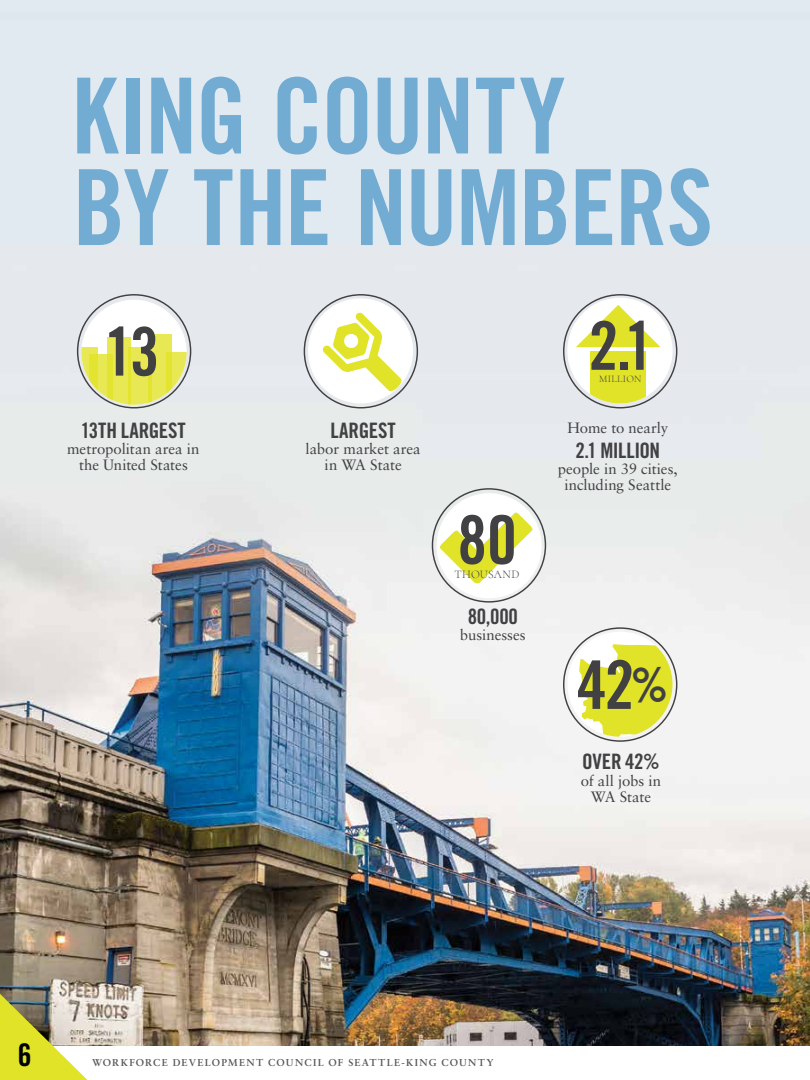
<style>
.page{position:relative;width:810px;height:1080px;background:#fff}
.page>*{position:absolute;margin:0;border:0;box-sizing:border-box;transform-origin:0 0}
.t1{font:105px/91.5px "Trade Gothic Bold Cond Twenty";letter-spacing:-.015em;color:#73acd2}
.t2{font:67.12px "Trade Gothic Bold Cond Twenty";color:#414042}
.t3{font:31.25px "Trade Gothic Bold Cond Twenty";color:#000}
.t4{font:21.25px "Trade Gothic Bold Cond Twenty";letter-spacing:-.015em;color:#414042}
.t5{font:15px/16.2px "Sabon";color:#414042;text-align:center}
.t6{font:300 11.62px "Cormorant Garamond";letter-spacing:.015em;color:#414042}
.t7{font:700 10px "Sabon";letter-spacing:.12em;color:#58595b}
.t8{font:300 10px "Cormorant Garamond";letter-spacing:.04em;color:#414042}
.s1{font-size:48px}
</style>
<div class="page">
<img style="left:0;top:0;width:810px;height:1046px">
<div style="left:81px;top:300px;width:106px;height:105px;background:#fff;border-radius:50%"></div>
<svg style="left:81px;top:347px;width:17px;height:57px"></svg>
<svg style="left:90px;top:355px;width:18px;height:50px"></svg>
<svg style="left:108px;top:338px;width:23px;height:67px"></svg>
<svg style="left:128px;top:347px;width:20px;height:58px"></svg>
<svg style="left:148px;top:334px;width:24px;height:71px"></svg>
<svg style="left:166px;top:352px;width:21px;height:53px"></svg>
<div style="left:568px;top:632px;width:105px;height:105px;background:#fff;border-radius:50%"></div>
<svg style="left:579px;top:644px;width:94px;height:93px"></svg>
<div style="left:437px;top:493px;width:105px;height:105px;background:#fff;border-radius:50%"></div>
<svg style="left:439px;top:512px;width:94px;height:72px"></svg>
<div style="left:567px;top:298px;width:106px;height:105px;background:#fff;border-radius:50%"></div>
<div style="left:590px;top:351px;width:56px;height:52px;background:#e1e328"></div>
<svg style="left:576px;top:305px;width:85px;height:42px"></svg>
<div style="left:308px;top:298px;width:105px;height:105px;background:#fff;border-radius:50%"></div>
<svg style="left:323px;top:312px;width:79px;height:80px"></svg>
<svg style="left:0;top:994px;width:88px;height:86px;background:#cdcb6a"></svg>
<h1 class="t1" style="left:72px;top:70px;width:643px">KING COUNTY<br>BY THE NUMBERS</h1>
<h2 class="t2" style="left:104px;top:311px;width:57px">13</h2>
<h3 class="t4" style="left:81px;top:417px;width:106px">13TH LARGEST</h3>
<p class="t5" style="left:67px;top:441px;width:134px">metropolitan area in the United States</p>
<h3 class="t4" style="left:331px;top:417px;width:67px">LARGEST</h3>
<p class="t5" style="left:306px;top:441px;width:117px">labor market area in WA State</p>
<h2 class="t2" style="left:457px;top:499px;width:61px">80</h2>
<p class="t6" style="left:454px;top:567px;width:67px">THOUSAND</p>
<h3 class="t4" style="left:468px;top:603px;width:52px">80,000</h3>
<p class="t5" style="left:460px;top:627px;width:67px">businesses</p>
<h2 class="t2" style="left:589px;top:305px;width:67px">2.1</h2>
<p class="t8" style="left:599px;top:373px;width:44px">MILLION</p>
<p class="t5" style="left:568px;top:420px;width:102px">Home to nearly</p>
<h3 class="t4" style="left:575px;top:437px;width:86px">2.1 MILLION</h3>
<p class="t5" style="left:558px;top:460px;width:121px">people in 39 cities, including Seattle</p>
<h2 class="t2" style="left:577px;top:644px;width:93px">42<span class="s1">%</span></h2>
<h3 class="t4" style="left:582px;top:749px;width:79px">OVER 42%</h3>
<p class="t5" style="left:581px;top:772px;width:82px">of all jobs in<br>WA State</p>
<h3 class="t3" style="left:18px;top:1036px;width:15px">6</h3>
<p class="t7" style="left:92px;top:1056px;width:403px">WORKFORCE DEVELOPMENT COUNCIL OF SEATTLE-KING COUNTY</p>
</div>
